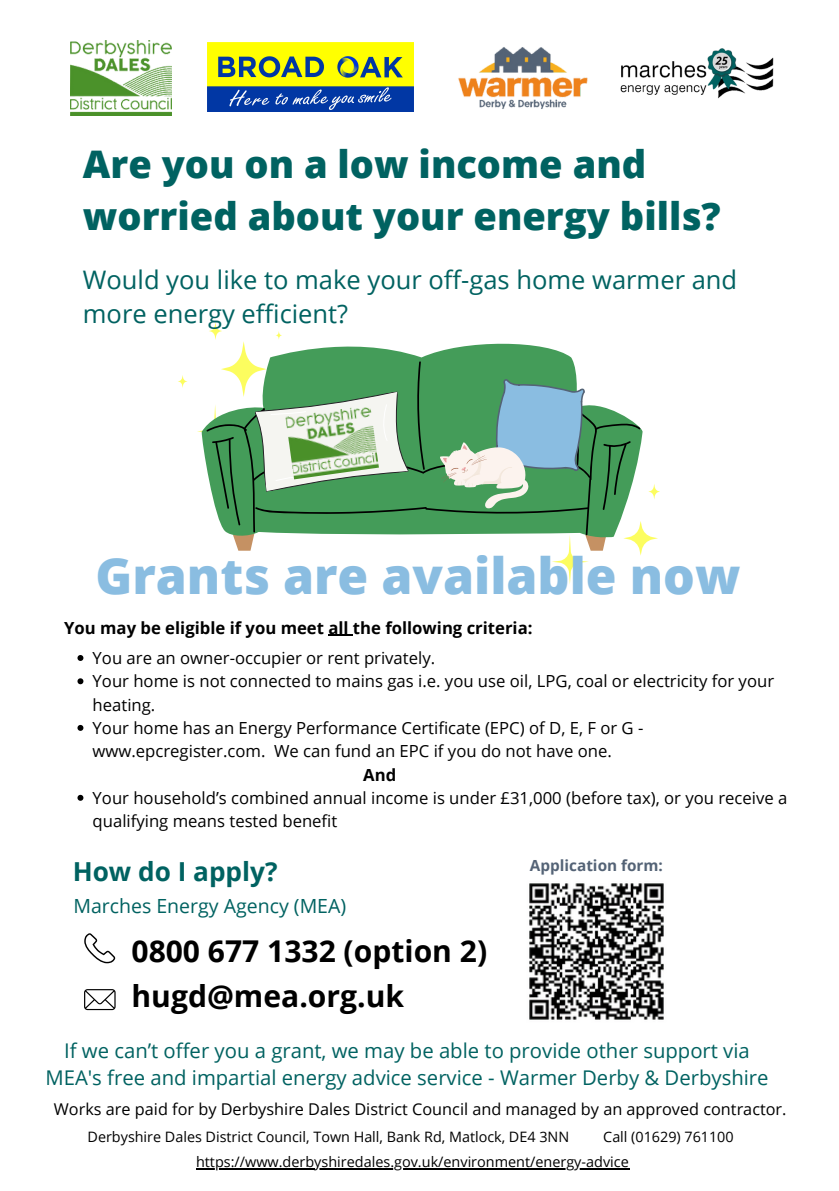
<style>
.page{position:relative;width:839px;height:1191px;background:#fff}
.page>*{position:absolute;margin:0;border:0;box-sizing:border-box;transform-origin:0 0}
.t1{font:800 50px "Open Sans";color:#8abde1}
.t2{font:800 38px/52.2px "Open Sans";color:#006261}
.t3{font:700 30px "Open Sans";color:#000}
.t4{font:700 26.2px "Open Sans";color:#006261}
.t5{font:25.6px/34.6px "Open Sans";color:#006261}
.t6{font:20.2px/27px "Open Sans";color:#006261;text-align:center}
.t7{font:19.6px "Open Sans";color:#006261}
.t8{font:16.6px/23.4px "Open Sans";color:#000}
.t9{font:700 16.6px "Open Sans";color:#000}
.t10{font:16.2px "Open Sans";color:#000}
.t11{font:700 15.4px "Open Sans";color:#546376}
.t12{font:14.4px "Open Sans";color:#000}
</style>
<div class="page">
<svg style="left:178px;top:375px;width:9px;height:13px"></svg>
<svg style="left:197px;top:322px;width:463px;height:262px"></svg>
<svg style="left:84px;top:989px;width:32px;height:21px"></svg>
<svg style="left:84px;top:933px;width:31px;height:30px"></svg>
<img style="left:285px;top:405px;width:94px;height:74px">
<img style="left:458px;top:47px;width:130px;height:62px">
<img style="left:620px;top:48px;width:154px;height:51px">
<img style="left:71px;top:40px;width:100px;height:75px">
<img style="left:207px;top:43px;width:206px;height:69px">
<img style="left:529px;top:883px;width:135px;height:137px">
<svg style="left:77px;top:655px;width:6px;height:6px"></svg>
<svg style="left:77px;top:678px;width:6px;height:6px"></svg>
<svg style="left:77px;top:725px;width:6px;height:6px"></svg>
<svg style="left:77px;top:795px;width:6px;height:6px"></svg>
<hr style="left:328px;top:634px;width:25px;height:2px;background:#000">
<hr style="left:196px;top:1168px;width:433px;height:2px;background:#000">
<p class="t2" style="left:83px;top:137px;width:639px">Are you on a low income and worried about your energy bills?</p>
<p class="t5" style="left:83px;top:261px;width:655px">Would you like to make your off-gas home warmer and more energy efficient?</p>
<p class="t1" style="left:95px;top:541px;width:646px">Grants are available now</p>
<p class="t9" style="left:64px;top:616px;width:470px">You may be eligible if you meet all the following criteria:</p>
<p class="t8" style="left:93px;top:646px;width:344px">You are an owner-occupier or rent privately.</p>
<p class="t8" style="left:93px;top:669px;width:683px">Your home is not connected to mains gas i.e. you use oil, LPG, coal or electricity for your heating.</p>
<p class="t8" style="left:93px;top:716px;width:552px">Your home has an Energy Performance Certificate (EPC) of D, E, F or G - www.epcregister.com. We can fund an EPC if you do not have one.</p>
<p class="t8" style="left:93px;top:786px;width:696px">Your household’s combined annual income is under £31,000 (before tax), or you receive a qualifying means tested benefit</p>
<p class="t9" style="left:363px;top:763px;width:35px">And</p>
<p class="t4" style="left:73px;top:853px;width:206px">How do I apply?</p>
<p class="t7" style="left:73px;top:892px;width:274px">Marches Energy Agency (MEA)</p>
<p class="t3" style="left:131px;top:930px;width:357px">0800 677 1332 (option 2)</p>
<p class="t3" style="left:131px;top:975px;width:274px">hugd@mea.org.uk</p>
<p class="t11" style="left:530px;top:854px;width:134px">Application form:</p>
<p class="t6" style="left:45px;top:1037px;width:724px">If we can’t offer you a grant, we may be able to provide other support via<br>MEA's free and impartial energy advice service - Warmer Derby &amp; Derbyshire</p>
<p class="t10" style="left:54px;top:1097px;width:734px">Works are paid for by Derbyshire Dales District Council and managed by an approved contractor.</p>
<p class="t12" style="left:88px;top:1127px;width:483px">Derbyshire Dales District Council, Town Hall, Bank Rd, Matlock, DE4 3NN</p>
<p class="t12" style="left:603px;top:1127px;width:132px">Call (01629) 761100</p>
<p class="t12" style="left:196px;top:1152px;width:434px">https://www.derbyshiredales.gov.uk/environment/energy-advice</p>
</div>
